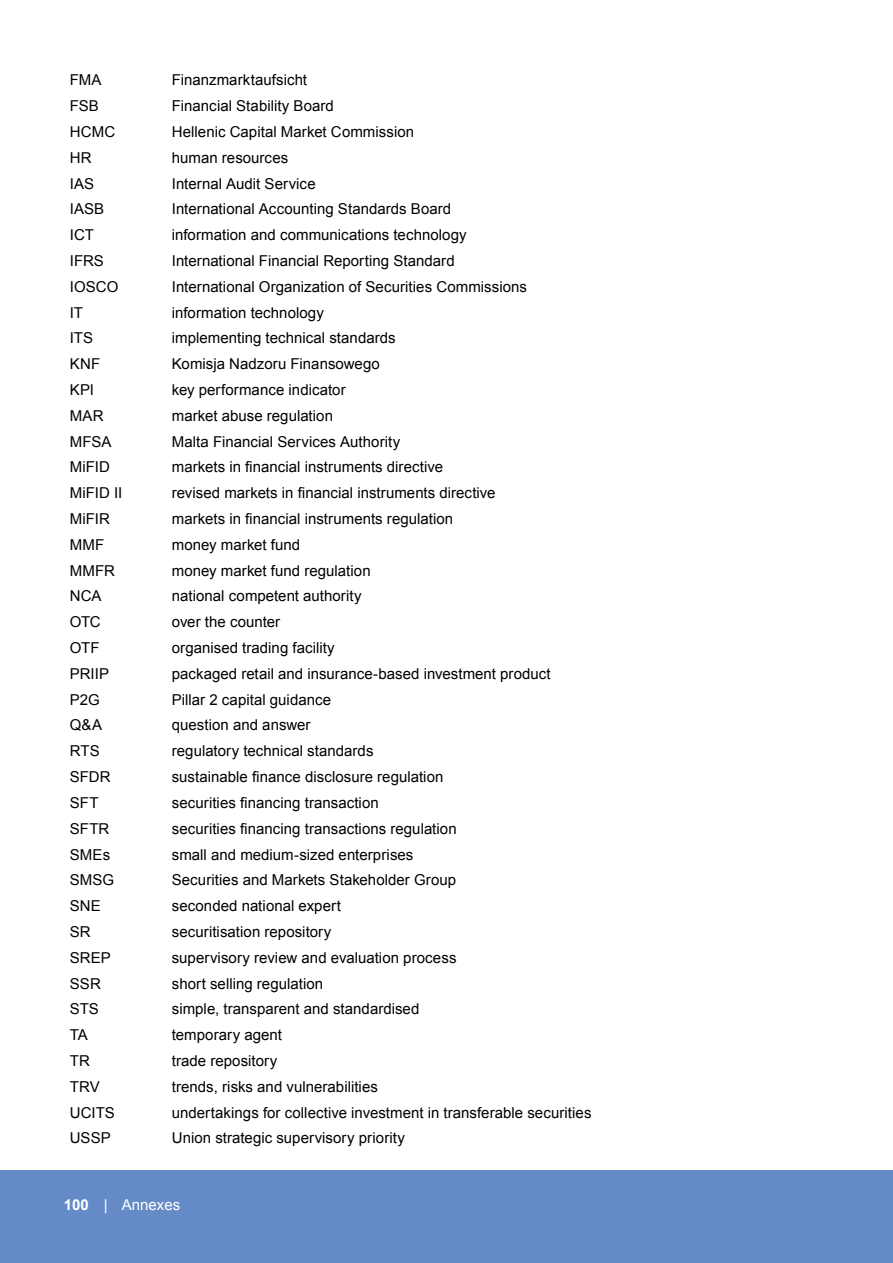
<style>
.page{position:relative;width:893px;height:1263px;background:#fff}
.page>*{position:absolute;margin:0;border:0;box-sizing:border-box;transform-origin:0 0}
.Main_text{font:15px "Arial";letter-spacing:.005em;color:#000}
.Main_text-2{font:15px "Arial MT2";color:#000}
.t1{font:15px "Arial";color:#fff}
.s1{font-weight:700}
</style>
<div class="page">
<div style="left:0;top:1170px;width:893px;height:93px;background:#648bc7"></div>
<p class="Main_text" style="left:70px;top:70px;width:33px">FMA</p>
<p class="Main_text" style="left:172px;top:70px;width:137px">Finanzmarktaufsicht</p>
<p class="Main_text" style="left:70px;top:96px;width:31px">FSB</p>
<p class="Main_text" style="left:172px;top:96px;width:164px">Financial Stability Board</p>
<p class="Main_text" style="left:70px;top:122px;width:47px">HCMC</p>
<p class="Main_text" style="left:172px;top:122px;width:244px">Hellenic Capital Market Commission</p>
<p class="Main_text" style="left:70px;top:148px;width:23px">HR</p>
<p class="Main_text" style="left:172px;top:148px;width:118px">human resources</p>
<p class="Main_text" style="left:70px;top:173px;width:26px">IAS</p>
<p class="Main_text" style="left:172px;top:173px;width:145px">Internal Audit Service</p>
<p class="Main_text" style="left:70px;top:199px;width:36px">IASB</p>
<p class="Main_text" style="left:172px;top:199px;width:281px">International Accounting Standards Board</p>
<p class="Main_text" style="left:70px;top:225px;width:26px">ICT</p>
<p class="Main_text" style="left:172px;top:225px;width:296px">information and communications technology</p>
<p class="Main_text" style="left:70px;top:251px;width:36px">IFRS</p>
<p class="Main_text" style="left:172px;top:251px;width:284px">International Financial Reporting Standard</p>
<p class="Main_text" style="left:70px;top:277px;width:50px">IOSCO</p>
<p class="Main_text" style="left:172px;top:277px;width:357px">International Organization of Securities Commissions</p>
<p class="Main_text" style="left:70px;top:302px;width:15px">IT</p>
<p class="Main_text" style="left:172px;top:302px;width:154px">information technology</p>
<p class="Main_text" style="left:70px;top:328px;width:25px">ITS</p>
<p class="Main_text" style="left:172px;top:328px;width:225px">implementing technical standards</p>
<p class="Main_text" style="left:70px;top:354px;width:32px">KNF</p>
<p class="Main_text" style="left:172px;top:354px;width:209px">Komisja Nadzoru Finansowego</p>
<p class="Main_text" style="left:70px;top:380px;width:26px">KPI</p>
<p class="Main_text" style="left:172px;top:380px;width:175px">key performance indicator</p>
<p class="Main_text" style="left:70px;top:406px;width:35px">MAR</p>
<p class="Main_text" style="left:172px;top:406px;width:163px">market abuse regulation</p>
<p class="Main_text" style="left:70px;top:431px;width:43px">MFSA</p>
<p class="Main_text" style="left:172px;top:431px;width:230px">Malta Financial Services Authority</p>
<p class="Main_text" style="left:70px;top:457px;width:42px">MiFID</p>
<p class="Main_text-2" style="left:172px;top:457px;width:273px">markets in financial instruments directive</p>
<p class="Main_text" style="left:70px;top:483px;width:54px">MiFID II</p>
<p class="Main_text-2" style="left:172px;top:483px;width:325px">revised markets in financial instruments directive</p>
<p class="Main_text" style="left:70px;top:509px;width:42px">MiFIR</p>
<p class="Main_text-2" style="left:172px;top:509px;width:283px">markets in financial instruments regulation</p>
<p class="Main_text" style="left:70px;top:535px;width:36px">MMF</p>
<p class="Main_text" style="left:172px;top:535px;width:130px">money market fund</p>
<p class="Main_text" style="left:70px;top:560px;width:47px">MMFR</p>
<p class="Main_text" style="left:172px;top:560px;width:200px">money market fund regulation</p>
<p class="Main_text" style="left:70px;top:586px;width:33px">NCA</p>
<p class="Main_text" style="left:172px;top:586px;width:191px">national competent authority</p>
<p class="Main_text" style="left:70px;top:612px;width:33px">OTC</p>
<p class="Main_text" style="left:172px;top:612px;width:110px">over the counter</p>
<p class="Main_text" style="left:70px;top:638px;width:31px">OTF</p>
<p class="Main_text" style="left:172px;top:638px;width:164px">organised trading facility</p>
<p class="Main_text" style="left:70px;top:664px;width:41px">PRIIP</p>
<p class="Main_text" style="left:172px;top:664px;width:380px">packaged retail and insurance-based investment product</p>
<p class="Main_text" style="left:70px;top:689px;width:32px">P2G</p>
<p class="Main_text" style="left:172px;top:689px;width:161px">Pillar 2 capital guidance</p>
<p class="Main_text" style="left:70px;top:715px;width:34px">Q&amp;A</p>
<p class="Main_text" style="left:172px;top:715px;width:140px">question and answer</p>
<p class="Main_text" style="left:70px;top:741px;width:31px">RTS</p>
<p class="Main_text" style="left:172px;top:741px;width:203px">regulatory technical standards</p>
<p class="Main_text" style="left:70px;top:767px;width:42px">SFDR</p>
<p class="Main_text-2" style="left:172px;top:767px;width:273px">sustainable finance disclosure regulation</p>
<p class="Main_text" style="left:70px;top:793px;width:30px">SFT</p>
<p class="Main_text-2" style="left:172px;top:793px;width:208px">securities financing transaction</p>
<p class="Main_text" style="left:70px;top:818px;width:41px">SFTR</p>
<p class="Main_text-2" style="left:172px;top:818px;width:286px">securities financing transactions regulation</p>
<p class="Main_text" style="left:70px;top:844px;width:42px">SMEs</p>
<p class="Main_text" style="left:172px;top:844px;width:243px">small and medium-sized enterprises</p>
<p class="Main_text" style="left:70px;top:870px;width:46px">SMSG</p>
<p class="Main_text" style="left:172px;top:870px;width:286px">Securities and Markets Stakeholder Group</p>
<p class="Main_text" style="left:70px;top:896px;width:33px">SNE</p>
<p class="Main_text" style="left:172px;top:896px;width:171px">seconded national expert</p>
<p class="Main_text" style="left:70px;top:922px;width:22px">SR</p>
<p class="Main_text" style="left:172px;top:922px;width:161px">securitisation repository</p>
<p class="Main_text" style="left:70px;top:947px;width:43px">SREP</p>
<p class="Main_text" style="left:172px;top:947px;width:286px">supervisory review and evaluation process</p>
<p class="Main_text" style="left:70px;top:973px;width:33px">SSR</p>
<p class="Main_text" style="left:172px;top:973px;width:153px">short selling regulation</p>
<p class="Main_text" style="left:70px;top:999px;width:31px">STS</p>
<p class="Main_text" style="left:172px;top:999px;width:249px">simple, transparent and standardised</p>
<p class="Main_text" style="left:70px;top:1025px;width:20px">TA</p>
<p class="Main_text" style="left:172px;top:1025px;width:112px">temporary agent</p>
<p class="Main_text" style="left:70px;top:1051px;width:22px">TR</p>
<p class="Main_text" style="left:172px;top:1051px;width:107px">trade repository</p>
<p class="Main_text" style="left:70px;top:1076px;width:31px">TRV</p>
<p class="Main_text" style="left:172px;top:1076px;width:208px">trends, risks and vulnerabilities</p>
<p class="Main_text-2" style="left:70px;top:1102px;width:47px">UCITS</p>
<p class="Main_text" style="left:172px;top:1102px;width:421px">undertakings for collective investment in transferable securities</p>
<p class="Main_text-2" style="left:70px;top:1128px;width:43px">USSP</p>
<p class="Main_text-2" style="left:172px;top:1128px;width:235px">Union strategic supervisory priority</p>
<p class="t1" style="left:64px;top:1195px;width:118px"><span class="s1">100</span> | Annexes</p>
</div>
